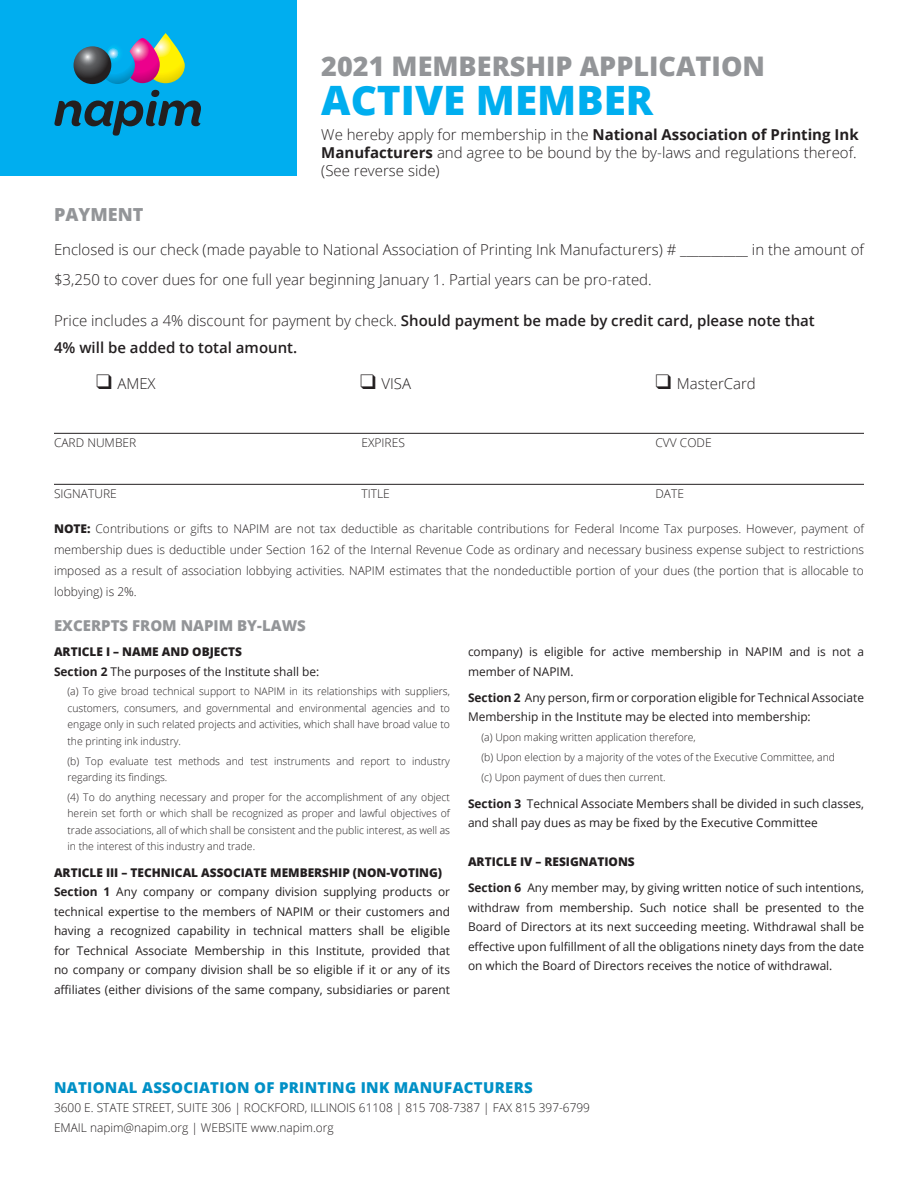
<style>
.page{position:relative;width:918px;height:1188px;background:#fff}
.page>*{position:absolute;margin:0;border:0;box-sizing:border-box;transform-origin:0 0}
.t1{font:800 40.5px "Open Sans";color:#00aeef}
.t2{font:800 27px "Open Sans";color:#939598}
.t3{font:800 18px "Open Sans";color:#939598}
.t4{font:300 15px/18px "Open Sans";color:#231f20}
.t5{font:600 15px/27px "Open Sans";color:#231f20}
.t6{font:800 15px "Open Sans";letter-spacing:.02em;color:#0090c6}
.t7{font:800 15px "Open Sans";color:#939598}
.t8{font:12px/19.5px "Open Sans";color:#231f20}
.t9{font:300 12px/21px "Open Sans";color:#231f20;text-align:justify}
.t10{font:800 12px "Open Sans";color:#231f20}
.t11{font:300 10.5px/16.5px "Open Sans";color:#231f20;text-align:justify}
.s1{font-weight:700}
.s2{font-weight:300}
.s3{font-weight:800}
</style>
<div class="page">
<div style="left:0;top:0;width:297px;height:176px;background:#00aeef"></div>
<hr style="left:54px;top:433px;width:810px;height:1px;background:#231f20">
<hr style="left:54px;top:484px;width:810px;height:1px;background:#231f20">
<svg style="left:100px;top:33px;width:85px;height:51px"></svg>
<svg style="left:74px;top:46px;width:37px;height:38px"></svg>
<svg style="left:54px;top:90px;width:147px;height:46px"></svg>
<p class="t2" style="left:321px;top:46px;width:445px">2021 MEMBERSHIP APPLICATION</p>
<p class="t1" style="left:321px;top:70px;width:334px">ACTIVE MEMBER</p>
<p class="t4" style="left:321px;top:125px;width:539px">We hereby apply for membership in the <span class="s1">National Association of Printing Ink<br>Manufacturers</span> and agree to be bound by the by-laws and regulations thereof. (See reverse side)</p>
<p class="t3" style="left:54px;top:201px;width:91px">PAYMENT</p>
<p class="t4" style="left:54px;top:234px;width:812px;line-height:30px">Enclosed is our check (made payable to National Association of Printing Ink Manufacturers) # ___________ in the amount of $3,250 to cover dues for one full year beginning January 1. Partial years can be pro-rated.</p>
<p class="t5" style="left:54px;top:306px;width:762px"><span class="s2">Price includes a 4% discount for payment by check.</span> Should payment be made by credit card, please note that<br>4% will be added to total amount.</p>
<p class="t4" style="left:96px;top:375px;width:61px">❑ AMEX</p>
<p class="t4" style="left:360px;top:375px;width:53px">❑ VISA</p>
<p class="t4" style="left:656px;top:375px;width:102px">❑ MasterCard</p>
<p class="t9" style="left:54px;top:432px;width:84px">CARD NUMBER</p>
<p class="t9" style="left:362px;top:432px;width:45px">EXPIRES</p>
<p class="t9" style="left:656px;top:432px;width:58px">CVV CODE</p>
<p class="t9" style="left:54px;top:483px;width:64px">SIGNATURE</p>
<p class="t9" style="left:362px;top:483px;width:30px">TITLE</p>
<p class="t9" style="left:656px;top:483px;width:30px">DATE</p>
<p class="t9" style="left:54px;top:518px;width:812px"><span class="s3">NOTE:</span> Contributions or gifts to NAPIM are not tax deductible as charitable contributions for Federal Income Tax purposes. However, payment of membership dues is deductible under Section 162 of the Internal Revenue Code as ordinary and necessary business expense subject to restrictions imposed as a result of association lobbying activities. NAPIM estimates that the nondeductible portion of your dues (the portion that is allocable to lobbying) is 2%.</p>
<p class="t7" style="left:54px;top:615px;width:253px">EXCERPTS FROM NAPIM BY-LAWS</p>
<p class="t10" style="left:54px;top:643px;width:190px">ARTICLE I – NAME AND OBJECTS</p>
<p class="t8" style="left:54px;top:661px;width:267px"><span class="s1">Section 2</span> The purposes of the Institute shall be:</p>
<p class="t11" style="left:68px;top:683px;width:384px">(a) To give broad technical support to NAPIM in its relationships with suppliers, customers, consumers, and governmental and environmental agencies and to engage only in such related projects and activities, which shall have broad value to the printing ink industry.</p>
<p class="t11" style="left:68px;top:752px;width:384px">(b) Top evaluate test methods and test instruments and report to industry regarding its findings.</p>
<p class="t11" style="left:68px;top:788px;width:384px">(4) To do anything necessary and proper for the accomplishment of any object herein set forth or which shall be recognized as proper and lawful objectives of trade associations, all of which shall be consistent and the public interest, as well as in the interest of this industry and trade.</p>
<p class="t10" style="left:54px;top:863px;width:390px">ARTICLE III – TECHNICAL ASSOCIATE MEMBERSHIP (NON-VOTING)</p>
<p class="t8" style="left:54px;top:882px;width:398px;text-align:justify"><span class="s1">Section 1</span> Any company or company division supplying products or technical expertise to the members of NAPIM or their customers and having a recognized capability in technical matters shall be eligible for Technical Associate Membership in this Institute, provided that no company or company division shall be so eligible if it or any of its affiliates (either divisions of the same company, subsidiaries or parent</p>
<p class="t8" style="left:468px;top:642px;width:398px">company) is eligible for active membership in NAPIM and is not a member of NAPIM.</p>
<p class="t8" style="left:468px;top:687px;width:398px"><span class="s1">Section 2</span> Any person, firm or corporation eligible for Technical Associate<br>Membership in the Institute may be elected into membership:</p>
<p class="t11" style="left:482px;top:729px;width:216px">(a) Upon making written application therefore,</p>
<p class="t11" style="left:482px;top:749px;width:355px">(b) Upon election by a majority of the votes of the Executive Committee, and</p>
<p class="t11" style="left:482px;top:769px;width:186px">(c) Upon payment of dues then current.</p>
<p class="t8" style="left:468px;top:793px;width:398px"><span class="s1">Section 3</span> Technical Associate Members shall be divided in such classes, and shall pay dues as may be fixed by the Executive Committee</p>
<p class="t10" style="left:468px;top:853px;width:168px">ARTICLE IV – RESIGNATIONS</p>
<p class="t8" style="left:468px;top:878px;width:398px;text-align:justify"><span class="s1">Section 6</span> Any member may, by giving written notice of such intentions, withdraw from membership. Such notice shall be presented to the Board of Directors at its next succeeding meeting. Withdrawal shall be effective upon fulfillment of all the obligations ninety days from the date on which the Board of Directors receives the notice of withdrawal.</p>
<p class="t6" style="left:54px;top:1076px;width:480px">NATIONAL ASSOCIATION OF PRINTING INK MANUFACTURERS</p>
<p class="t9" style="left:54px;top:1097px;width:538px">3600 E. STATE STREET, SUITE 306 | ROCKFORD, ILLINOIS 61108 | 815 708-7387 | FAX 815 397-6799</p>
<p class="t9" style="left:54px;top:1116px;width:281px">EMAIL napim@napim.org | WEBSITE www.napim.org</p>
</div>
